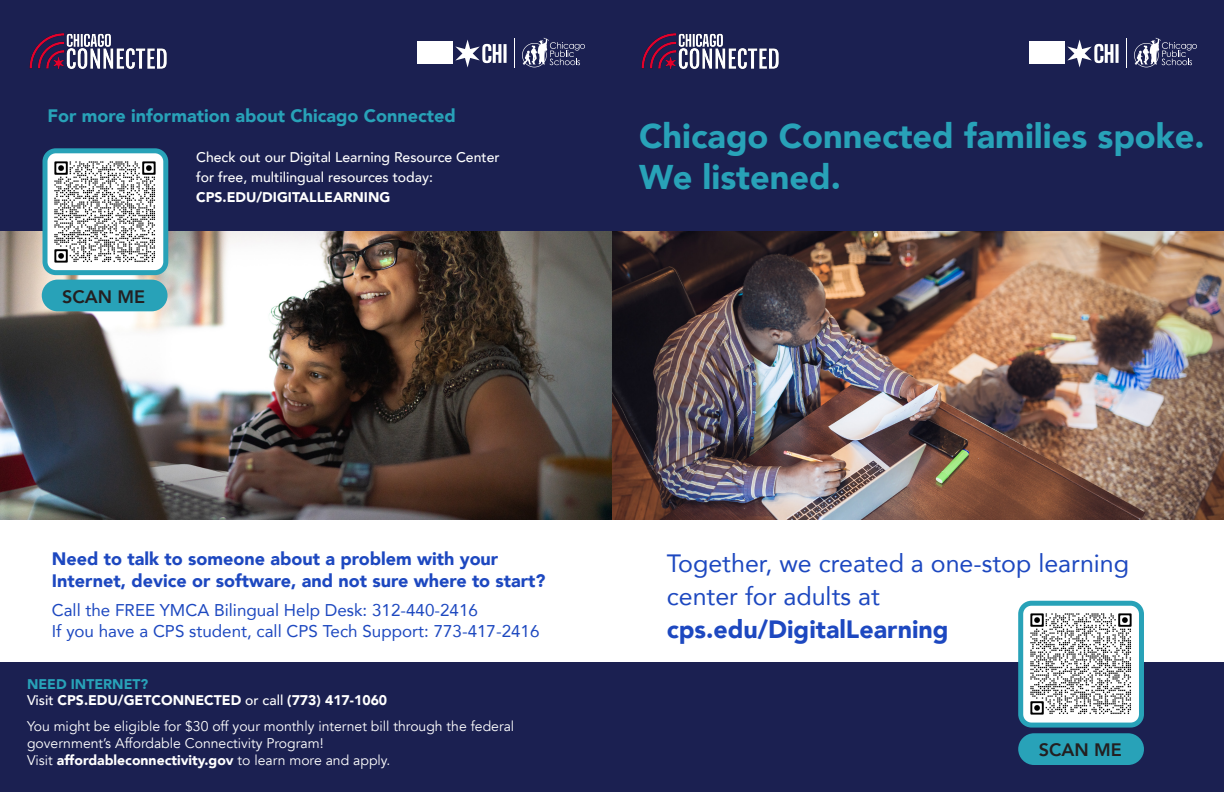
<style>
.page{position:relative;width:1224px;height:792px;background:#fff}
.page>*{position:absolute;margin:0;border:0;box-sizing:border-box;transform-origin:0 0}
.t1{font:900 34.3px/41.1px "Avenir";color:#28a2b8}
.t2{font:25px/33px "Avenir";color:#1d48c0}
.t3{font:900 18px/21.6px "Avenir";color:#1d48c0}
.t4{font:900 18px "Avenir";color:#28a2b8}
.Neighborhood{font:800 18px "Avenir";color:#231f20}
.t5{font:17px "Avenir";color:#1d48c0}
.t6{font:14px/17px "Avenir";color:#fff}
.t7{font:500 14px/20px "Avenir";color:#fff}
.t8{font:900 14px/16px "Avenir";color:#fff}
.s1{font-weight:900}
.s2{color:#28a2b8}
.s3{font-weight:500}
</style>
<div class="page">
<img style="left:0;top:231px;width:1224px;height:289px">
<div style="left:0;top:0;width:1224px;height:231px;background:#1b2051"></div>
<img style="left:641px;top:33px;width:138px;height:36px">
<img style="left:29px;top:33px;width:138px;height:36px">
<svg style="left:1134px;top:38px;width:63px;height:29px"></svg>
<div style="left:1030px;top:41px;width:35px;height:23px;background:#fff"></div>
<svg style="left:1067px;top:40px;width:52px;height:27px"></svg>
<svg style="left:1126px;top:38px;width:1px;height:29px"></svg>
<svg style="left:522px;top:38px;width:63px;height:29px"></svg>
<div style="left:418px;top:41px;width:35px;height:23px;background:#fff"></div>
<svg style="left:455px;top:40px;width:52px;height:27px"></svg>
<svg style="left:514px;top:38px;width:1px;height:29px"></svg>
<div style="left:0;top:662px;width:1224px;height:130px;background:#1b2051"></div>
<div style="left:1021px;top:603px;width:120px;height:122px;background:#fff;border-radius:11px"></div>
<img style="left:1030px;top:613px;width:102px;height:102px">
<div style="left:1018px;top:601px;width:126px;height:127px;border:5px solid #28a2b8;border-radius:11px"></div>
<div style="left:1021px;top:736px;width:120px;height:27px;background:#28a2b8;border-radius:13px"></div>
<div style="left:1018px;top:733px;width:126px;height:32px;border:5px solid #28a2b8;border-radius:13px"></div>
<div style="left:45px;top:151px;width:121px;height:122px;background:#fff;border-radius:11px"></div>
<img style="left:54px;top:161px;width:102px;height:102px">
<div style="left:43px;top:148px;width:125px;height:127px;border:5px solid #28a2b8;border-radius:11px"></div>
<div style="left:44px;top:282px;width:121px;height:27px;background:#28a2b8;border-radius:13px"></div>
<div style="left:42px;top:280px;width:126px;height:31px;border:5px solid #28a2b8;border-radius:13px"></div>
<p class="t4" style="left:48px;top:100px;width:410px">For more information about Chicago Connected</p>
<p class="t7" style="left:196px;top:147px;width:305px">Check out our Digital Learning Resource Center for free, multilingual resources today:<br><span class="s1">CPS.EDU/DIGITALLEARNING</span></p>
<p class="Neighborhood" style="left:62px;top:282px;width:84px">SCAN ME</p>
<p class="t1" style="left:639px;top:114px;width:567px">Chicago Connected families spoke.<br>We listened.</p>
<p class="t3" style="left:52px;top:548px;width:495px">Need to talk to someone about a problem with your<br>Internet, device or software, and not sure where to start?</p>
<p class="t5" style="left:52px;top:597px;width:428px">Call the FREE YMCA Bilingual Help Desk: 312-440-2416</p>
<p class="t5" style="left:52px;top:617px;width:489px">If you have a CPS student, call CPS Tech Support: 773-417-2416</p>
<p class="t8" style="left:27px;top:676px;width:362px"><span class="s2">NEED INTERNET?<br></span><span class="s3">Visit</span> CPS.EDU/GETCONNECTED <span class="s3">or call</span> (773) 417-1060</p>
<p class="t6" style="left:27px;top:718px;width:489px">You might be eligible for $30 off your monthly internet bill through the federal government’s Affordable Connectivity Program!<br>Visit <span class="s1">affordableconnectivity.gov</span> to learn more and apply.</p>
<p class="t2" style="left:667px;top:546px;width:464px">Together, we created a one-stop learning center for adults at <span class="s1">cps.edu/DigitalLearning</span></p>
<p class="Neighborhood" style="left:1039px;top:736px;width:84px">SCAN ME</p>
</div>
